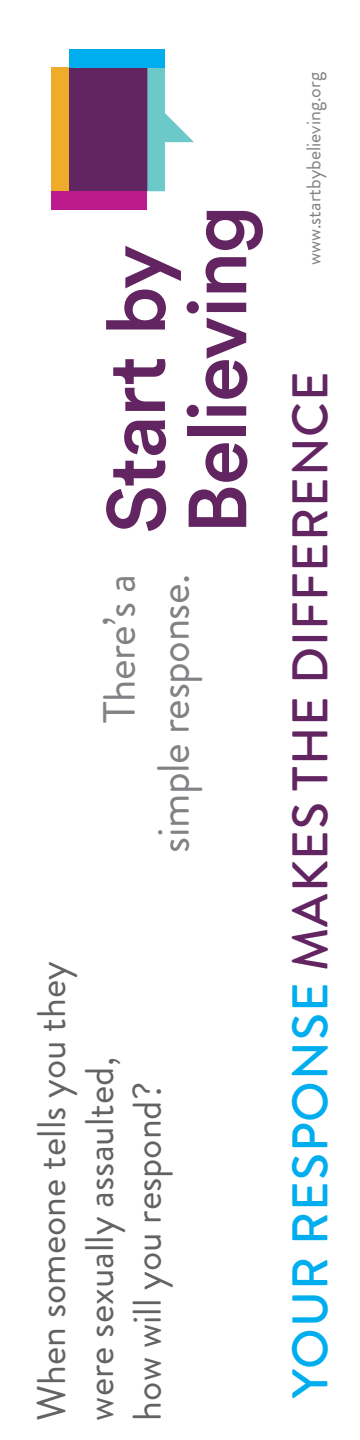
<style>
.page{position:relative;width:360px;height:1440px;background:#fff}
.page>*{position:absolute;margin:0;border:0;box-sizing:border-box;transform-origin:0 0}
.t1{font:500 50px "Brandon Grotesque";letter-spacing:.02em;color:#622561}
.t2{font:45px "Brandon Grotesque";letter-spacing:-.01em;color:#808285}
.t3{font:40px/48px "Brandon Grotesque";color:#636366}
.t4{font:20px "Brandon Grotesque";color:#808285}
.s1{color:#00aeef}
</style>
<div class="page">
<div style="left:69px;top:67px;width:78px;height:124px;background:#622561"></div>
<div style="left:52px;top:67px;width:17px;height:124px;background:#eeac2a"></div>
<div style="left:52px;top:191px;width:95px;height:19px;background:#bb1b8d"></div>
<svg style="left:147px;top:67px;width:47px;height:124px"></svg>
<div style="left:69px;top:49px;width:96px;height:18px;background:#00aeef"></div>
<svg style="left:106px;top:461px;width:60px;height:70px"></svg>
<svg style="left:124px;top:420px;width:42px;height:35px"></svg>
<svg style="left:113px;top:359px;width:52px;height:52px"></svg>
<svg style="left:106px;top:246px;width:75px;height:84px"></svg>
<svg style="left:189px;top:488px;width:57px;height:39px"></svg>
<svg style="left:205px;top:443px;width:42px;height:39px"></svg>
<div style="left:187px;top:426px;width:59px;height:9px;background:#622561"></div>
<svg style="left:187px;top:405px;width:59px;height:12px"></svg>
<svg style="left:187px;top:301px;width:60px;height:98px"></svg>
<svg style="left:206px;top:257px;width:40px;height:35px"></svg>
<svg style="left:206px;top:211px;width:57px;height:39px"></svg>
<p class="t2" style="left:89px;top:723px;width:151px;rotate:-90deg">There’s a</p>
<p class="t2" style="left:143px;top:853px;width:280px;rotate:-90deg">simple response.</p>
<p class="t3" style="left:28px;top:1421px;width:461px;rotate:-90deg">When someone tells you they were sexually assaulted,</p>
<p class="t3" style="left:124px;top:1421px;width:340px;rotate:-90deg">how will you respond?</p>
<p class="t4" style="left:300px;top:265px;width:195px;rotate:-90deg">www.startbybelieving.org</p>
<p class="t1" style="left:276px;top:1398px;width:1028px;rotate:-90deg"><span class="s1">YOUR RESPONSE</span> MAKES THE DIFFERENCE</p>
</div>
